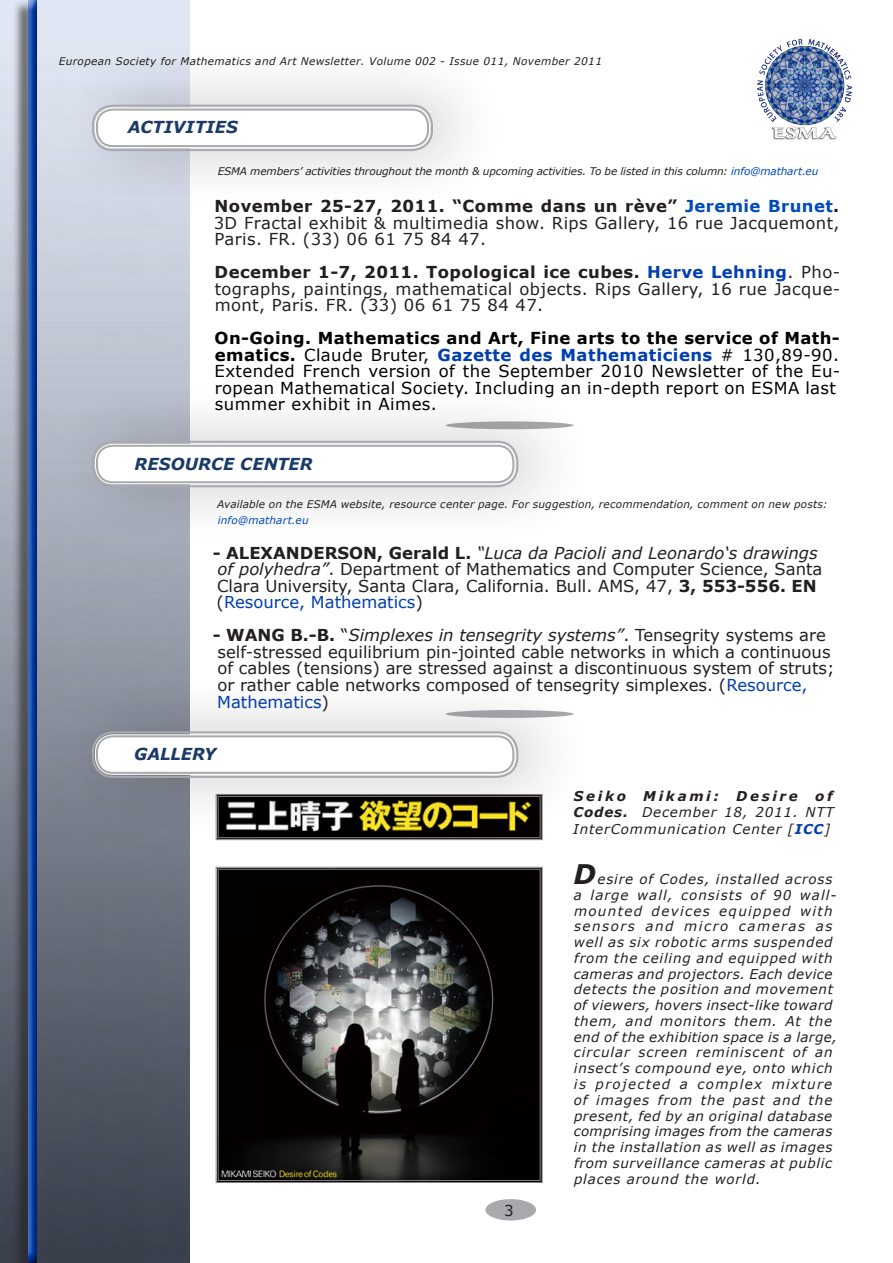
<style>
.page{position:relative;width:893px;height:1263px;background:#fff}
.page>*{position:absolute;margin:0;border:0;box-sizing:border-box;transform-origin:0 0}
.t1{font:16.5px/16.5px "Verdana";color:#231f20}
.t2{font:16.5px/16.5px "Verdana";letter-spacing:.025em;color:#000}
.t3{font:italic 700 16.5px "Verdana";letter-spacing:.005em;color:#1a3a68}
.t4{font:15px "Verdana";color:#231f20}
.t5{font:italic 13.5px/15.8px "Verdana";letter-spacing:.06em;color:#231f20;text-align:justify}
.t6{font:italic 700 13.5px "Verdana";letter-spacing:.195em;color:#231f20}
.t7{font:italic 10.5px "Verdana";letter-spacing:-.01em;color:#231f20}
.t8{font:italic 10.5px "Verdana";letter-spacing:.015em;color:#231f20}
.t9{font:italic 10.5px "Verdana";letter-spacing:.035em;color:#231f20}
.t10{font:italic 10.5px "Verdana";letter-spacing:.015em;color:#004abc}
.s1{color:#004abc}
.s2{font-weight:700}
.s3{font-weight:700;color:#004abc}
.s4{font-weight:700;color:#003eb1}
.s5{font-style:italic}
.s6{color:#003eb1}
.s7{font-weight:700;font-size:27px}
</style>
<div class="page">
<img style="left:0;top:0;width:189px;height:1263px">
<div style="left:12px;top:0;width:26px;height:1263px;background:#231f20;opacity:.75"></div>
<div style="left:27px;top:0;width:12px;height:1263px;background:#231f20;opacity:.75"></div>
<img style="left:757px;top:39px;width:96px;height:101px">
<svg style="left:215px;top:866px;width:328px;height:317px;background:#262525"></svg>
<div style="left:218px;top:869px;width:323px;height:312px;border:1px solid #808083"></div>
<svg style="left:215px;top:838px;width:328px;height:3px"></svg>
<div style="left:57px;top:381px;width:540px;height:167px;background:#231f20;opacity:.25"></div>
<div style="left:95px;top:444px;width:420px;height:40px;background:#fff;border-radius:18px"></div>
<div style="left:92px;top:441px;width:426px;height:46px;border:2px solid #a8a9ad;border-radius:20px"></div>
<div style="left:96px;top:445px;width:418px;height:38px;border:2px solid #a8a9ad;border-radius:16px"></div>
<div style="left:485px;top:1199px;width:51px;height:21px;background:#a8a9ad;border-radius:50%"></div>
<div style="left:57px;top:671px;width:540px;height:167px;background:#231f20;opacity:.25"></div>
<div style="left:95px;top:734px;width:420px;height:41px;background:#fff;border-radius:18px"></div>
<div style="left:92px;top:731px;width:426px;height:47px;border:2px solid #a8a9ad;border-radius:20px"></div>
<div style="left:96px;top:735px;width:418px;height:39px;border:2px solid #a8a9ad;border-radius:16px"></div>
<div style="left:57px;top:44px;width:455px;height:167px;background:#231f20;opacity:.25"></div>
<div style="left:95px;top:108px;width:335px;height:40px;background:#fff;border-radius:18px"></div>
<div style="left:92px;top:105px;width:341px;height:46px;border:2px solid #a8a9ad;border-radius:20px"></div>
<div style="left:96px;top:109px;width:333px;height:38px;border:2px solid #a8a9ad;border-radius:16px"></div>
<p class="t9" style="left:59px;top:55px;width:545px">European Society for Mathematics and Art Newsletter. Volume 002 - Issue 011, November 2011</p>
<p class="t3" style="left:128px;top:116px;width:112px">ACTIVITIES</p>
<p class="t7" style="left:218px;top:164px;width:602px">ESMA members’ activities throughout the month &amp; upcoming activities. To be listed in this column: <span class="s1">info@mathart.eu</span></p>
<p class="t1" style="left:214px;top:198px;width:627px;text-align:justify"><span class="s2">November 25-27, 2011. “Comme dans un rève”</span> <span class="s3">Jeremie Brunet</span><span class="s2">.<br></span>3D Fractal exhibit &amp; multimedia show. Rips Gallery, 16 rue Jacquemont, Paris. FR. (33) 06 61 75 84 47.</p>
<p class="t1" style="left:215px;top:264px;width:627px;text-align:justify"><span class="s2">December 1-7, 2011. Topological ice cubes.</span> <span class="s4">Herve Lehning</span>. Pho&shy;tographs, paintings, mathematical objects. Rips Gallery, 16 rue Jacque&shy;mont, Paris. FR. (33) 06 61 75 84 47.</p>
<p class="t2" style="left:215px;top:330px;width:627px"><span class="s2">On-Going. Mathematics and Art, Fine arts to the service of Math&shy;ematics.</span> Claude Bruter, <span class="s4">Gazette des Mathematiciens</span> # 130,89-90.<br>Extended French version of the September 2010 Newsletter of the Eu&shy;ropean Mathematical Society. Including an in-depth report on ESMA last summer exhibit in Aimes.</p>
<p class="t3" style="left:135px;top:454px;width:180px">RESOURCE CENTER</p>
<p class="t8" style="left:217px;top:497px;width:612px">Available on the ESMA website, resource center page. For suggestion, recommendation, comment on new posts:</p>
<p class="t10" style="left:218px;top:514px;width:92px">info@mathart.eu</p>
<p class="t1" style="left:213px;top:544px;width:611px"><span class="s2">- ALEXANDERSON, Gerald L.</span> <span class="s5">“Luca da Pacioli and Leonardo‘s drawings of polyhedra”</span>. Department of Mathematics and Computer Science, Santa Clara University, Santa Clara, California. Bull. AMS, 47, <span class="s2">3, 553-556. EN </span>(<span class="s6">Resource, Mathematics</span>)</p>
<p class="t1" style="left:213px;top:627px;width:623px"><span class="s2">- WANG B.-B.</span> “<span class="s5">Simplexes in tensegrity systems”</span>. Tensegrity systems are self-stressed equilibrium pin-jointed cable networks in which a continuous of cables (tensions) are stressed against a discontinuous system of struts; or rather cable networks composed of tensegrity simplexes. (<span class="s6">Resource, Mathematics</span>)</p>
<p class="t3" style="left:134px;top:743px;width:84px">GALLERY</p>
<p class="t4" style="left:504px;top:1200px;width:11px">3</p>
<p class="t5" style="left:573px;top:787px;width:262px;line-height:16.5px;text-indent:242px"><span class="s2">of Codes.</span> December 18, 2011. NTT InterCommunication Center [<span class="s4">ICC</span>]</p>
<p class="t5" style="left:573px;top:871px;width:265px;text-align:left"><span class="s7">D</span>esire of Codes, installed across a large wall, consists of 90 wall&shy;mounted devices equipped with sensors and micro cameras as well as six robotic arms suspended from the ceiling and equipped with cameras and projectors. Each device detects the position and movement of viewers, hovers insect-like toward them, and monitors them. At the end of the exhibition space is a large, circular screen reminiscent of an insect’s compound eye, onto which is projected a complex mixture of images from the past and the present, fed by an original database comprising images from the cameras in the installation as well as images from surveillance cameras at public places around the world.</p>
<p class="t6" style="left:574px;top:787px;width:54px">Seiko</p>
<p class="t6" style="left:643px;top:787px;width:77px">Mikami:</p>
<p class="t6" style="left:736px;top:787px;width:63px">Desire</p>
</div>
